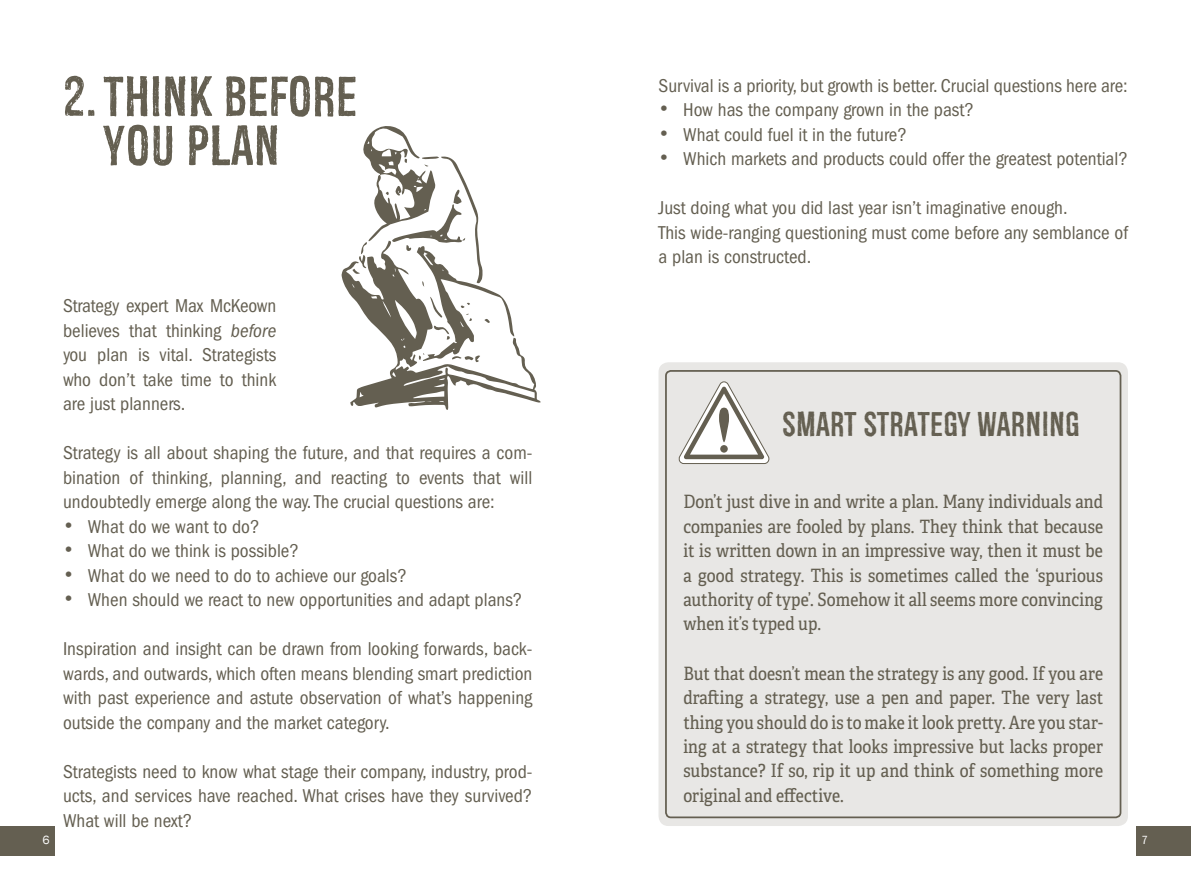
<style>
.page{position:relative;width:1191px;height:893px;background:#fff}
.page>*{position:absolute;margin:0;border:0;box-sizing:border-box;transform-origin:0 0}
.t1{font:54.25px/49px "Redgar";letter-spacing:.01em;color:#645f51}
.t2{font:33.25px "Redgar";letter-spacing:.01em;color:#645f51}
.t3{font:condensed 19.25px/24.5px "ITC Franklin Gothic Std";color:#645f51;text-align:justify}
.t4{font:18.38px/24.5px "Adelle Condensed";letter-spacing:.005em;color:#645f51;text-align:justify}
.t5{font:12.25px "Franklin Gothic";color:#fff}
.t6{font:condensed 12.25px "ITC Franklin Gothic Std";color:#fff}
.s1{font-style:italic}
.s2{font-family:"Claire Hand";font-weight:700;font-stretch:normal}
</style>
<div class="page">
<div style="left:1136px;top:826px;width:55px;height:30px;background:#645f51"></div>
<div style="left:0;top:826px;width:55px;height:30px;background:#645f51"></div>
<div style="left:658px;top:362px;width:470px;height:464px;background:#e8e7e5;border-radius:10px"></div>
<svg style="left:678px;top:381px;width:91px;height:83px"></svg>
<div style="left:665px;top:370px;width:456px;height:448px;border:2px solid #645f51;border-radius:5px"></div>
<svg style="left:341px;top:126px;width:199px;height:284px"></svg>
<h1 class="t1" style="left:103px;top:73px;width:256px;text-indent:-40px">2.THINK BEFORE<br>YOU PLAN</h1>
<p class="t3" style="left:63px;top:294px;width:215px">Strategy expert Max McKeown believes that thinking <span class="s1">before </span>you plan is vital. Strategists who don’t take time to think are just planners.</p>
<p class="t3" style="left:63px;top:441px;width:471px">Strategy is all about shaping the future, and that requires a com&shy;bination of thinking, planning, and reacting to events that will undoubtedly emerge along the way. The crucial questions are:</p>
<p class="t3" style="left:63px;top:514px;width:198px"><span class="s2">•</span> What do we want to do?</p>
<p class="t3" style="left:63px;top:539px;width:237px"><span class="s2">•</span> What do we think is possible?</p>
<p class="t3" style="left:63px;top:563px;width:345px"><span class="s2">•</span> What do we need to do to achieve our goals?</p>
<p class="t3" style="left:63px;top:588px;width:461px"><span class="s2">•</span> When should we react to new opportunities and adapt plans?</p>
<p class="t3" style="left:63px;top:637px;width:471px">Inspiration and insight can be drawn from looking forwards, back&shy;wards, and outwards, which often means blending smart prediction with past experience and astute observation of what’s happening outside the company and the market category.</p>
<p class="t3" style="left:63px;top:759px;width:471px">Strategists need to know what stage their company, industry, prod&shy;ucts, and services have reached. What crises have they survived?<br>What will be next?</p>
<p class="t3" style="left:658px;top:73px;width:471px">Survival is a priority, but growth is better. Crucial questions here are:</p>
<p class="t3" style="left:658px;top:98px;width:317px"><span class="s2">•</span> How has the company grown in the past?</p>
<p class="t3" style="left:658px;top:122px;width:250px"><span class="s2">•</span> What could fuel it in the future?</p>
<p class="t3" style="left:658px;top:147px;width:471px"><span class="s2">•</span> Which markets and products could offer the greatest potential?</p>
<p class="t3" style="left:658px;top:196px;width:471px;text-align:left">Just doing what you did last year isn’t imaginative enough.<br>This wide-ranging questioning must come before any semblance of a plan is constructed.</p>
<h2 class="t2" style="left:782px;top:405px;width:298px">SMART STRATEGY WARNING</h2>
<p class="t4" style="left:683px;top:489px;width:421px">Don’t just dive in and write a plan. Many individuals and companies are fooled by plans. They think that because it is written down in an impressive way, then it must be a good strategy. This is sometimes called the ‘spurious authority of type’. Somehow it all seems more convincing when it’s typed up.</p>
<p class="t4" style="left:683px;top:660px;width:421px">But that doesn’t mean the strategy is any good. If you are drafting a strategy, use a pen and paper. The very last thing you should do is to make it look pretty. Are you star&shy;ing at a strategy that looks impressive but lacks proper substance? If so, rip it up and think of something more original and effective.</p>
<p class="t5" style="left:42px;top:832px;width:9px">6</p>
<p class="t6" style="left:1141px;top:833px;width:8px">7</p>
</div>
